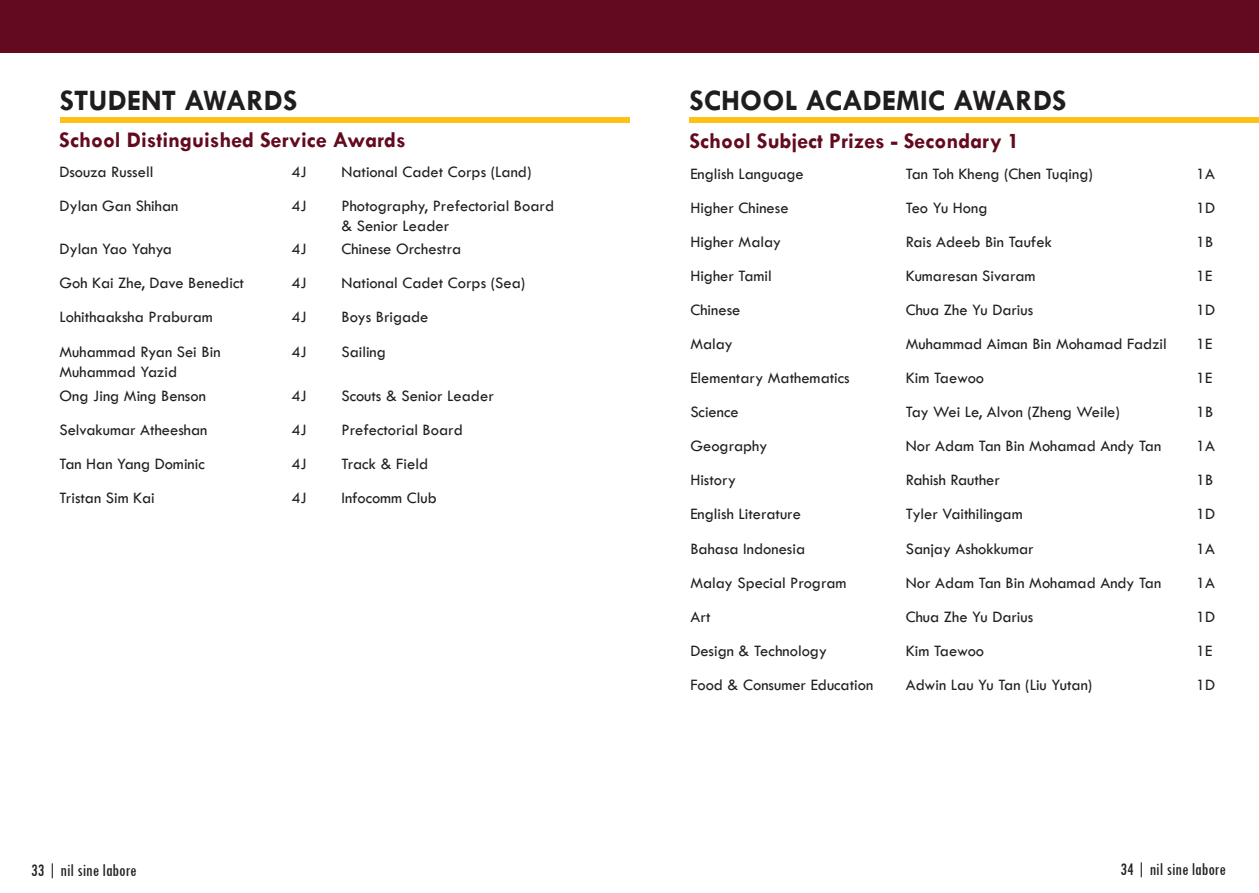
<style>
.page{position:relative;width:1259px;height:893px;background:#fff}
.page>*{position:absolute;margin:0;border:0;box-sizing:border-box;transform-origin:0 0}
.t1{font:700 30px "Tw Cen";color:#201d1e}
.t2{font:700 22.5px "Tw Cen";color:#630a1e}
.t3{font:condensed 18px "Tw Cen";color:#231f20}
.t4{font:16.5px/19.8px "Tw Cen";color:#231f20}
</style>
<div class="page">
<div style="left:0;top:0;width:1259px;height:52px;background:#630a1e"></div>
<div style="left:60px;top:117px;width:569px;height:6px;background:#fec216"></div>
<div style="left:689px;top:117px;width:570px;height:6px;background:#fec216"></div>
<p class="t1" style="left:60px;top:82px;width:239px">STUDENT AWARDS</p>
<p class="t2" style="left:59px;top:126px;width:348px">School Distinguished Service Awards</p>
<p class="t4" style="left:59px;top:162px;width:95px">Dsouza Russell</p>
<p class="t4" style="left:291px;top:162px;width:17px">4J</p>
<p class="t4" style="left:341px;top:162px;width:192px">National Cadet Corps (Land)</p>
<p class="t4" style="left:59px;top:196px;width:120px">Dylan Gan Shihan</p>
<p class="t4" style="left:291px;top:196px;width:17px">4J</p>
<p class="t4" style="left:341px;top:196px;width:214px">Photography, Prefectorial Board &amp; Senior Leader</p>
<p class="t4" style="left:59px;top:239px;width:114px">Dylan Yao Yahya</p>
<p class="t4" style="left:291px;top:239px;width:17px">4J</p>
<p class="t4" style="left:341px;top:239px;width:121px">Chinese Orchestra</p>
<p class="t4" style="left:59px;top:273px;width:186px">Goh Kai Zhe, Dave Benedict</p>
<p class="t4" style="left:291px;top:273px;width:17px">4J</p>
<p class="t4" style="left:341px;top:273px;width:185px">National Cadet Corps (Sea)</p>
<p class="t4" style="left:59px;top:307px;width:155px">Lohithaaksha Praburam</p>
<p class="t4" style="left:291px;top:307px;width:17px">4J</p>
<p class="t4" style="left:341px;top:307px;width:89px">Boys Brigade</p>
<p class="t4" style="left:59px;top:342px;width:163px">Muhammad Ryan Sei Bin<br>Muhammad Yazid</p>
<p class="t4" style="left:291px;top:342px;width:17px">4J</p>
<p class="t4" style="left:341px;top:342px;width:46px">Sailing</p>
<p class="t4" style="left:59px;top:385px;width:148px">Ong Jing Ming Benson</p>
<p class="t4" style="left:291px;top:385px;width:17px">4J</p>
<p class="t4" style="left:341px;top:385px;width:154px">Scouts &amp; Senior Leader</p>
<p class="t4" style="left:59px;top:419px;width:149px">Selvakumar Atheeshan</p>
<p class="t4" style="left:291px;top:419px;width:17px">4J</p>
<p class="t4" style="left:341px;top:419px;width:123px">Prefectorial Board</p>
<p class="t4" style="left:59px;top:453px;width:147px">Tan Han Yang Dominic</p>
<p class="t4" style="left:291px;top:453px;width:17px">4J</p>
<p class="t4" style="left:341px;top:453px;width:88px">Track &amp; Field</p>
<p class="t4" style="left:59px;top:487px;width:97px">Tristan Sim Kai</p>
<p class="t4" style="left:291px;top:487px;width:17px">4J</p>
<p class="t4" style="left:341px;top:487px;width:97px">Infocomm Club</p>
<p class="t1" style="left:689px;top:82px;width:378px">SCHOOL ACADEMIC AWARDS</p>
<p class="t2" style="left:689px;top:127px;width:332px">School Subject Prizes - Secondary 1</p>
<p class="t4" style="left:690px;top:164px;width:115px">English Language</p>
<p class="t4" style="left:905px;top:164px;width:189px">Tan Toh Kheng (Chen Tuqing)</p>
<p class="t4" style="left:1196px;top:164px;width:21px">1A</p>
<p class="t4" style="left:690px;top:198px;width:100px">Higher Chinese</p>
<p class="t4" style="left:905px;top:198px;width:83px">Teo Yu Hong</p>
<p class="t4" style="left:1196px;top:198px;width:21px">1D</p>
<p class="t4" style="left:690px;top:232px;width:92px">Higher Malay</p>
<p class="t4" style="left:905px;top:232px;width:148px">Rais Adeeb Bin Taufek</p>
<p class="t4" style="left:1196px;top:232px;width:19px">1B</p>
<p class="t4" style="left:690px;top:266px;width:83px">Higher Tamil</p>
<p class="t4" style="left:905px;top:266px;width:131px">Kumaresan Sivaram</p>
<p class="t4" style="left:1196px;top:266px;width:18px">1E</p>
<p class="t4" style="left:690px;top:300px;width:52px">Chinese</p>
<p class="t4" style="left:905px;top:300px;width:129px">Chua Zhe Yu Darius</p>
<p class="t4" style="left:1196px;top:300px;width:21px">1D</p>
<p class="t4" style="left:690px;top:334px;width:44px">Malay</p>
<p class="t4" style="left:905px;top:334px;width:262px">Muhammad Aiman Bin Mohamad Fadzil</p>
<p class="t4" style="left:1196px;top:334px;width:18px">1E</p>
<p class="t4" style="left:690px;top:368px;width:161px">Elementary Mathematics</p>
<p class="t4" style="left:905px;top:368px;width:80px">Kim Taewoo</p>
<p class="t4" style="left:1196px;top:368px;width:18px">1E</p>
<p class="t4" style="left:690px;top:402px;width:50px">Science</p>
<p class="t4" style="left:905px;top:402px;width:216px">Tay Wei Le, Alvon (Zheng Weile)</p>
<p class="t4" style="left:1196px;top:402px;width:19px">1B</p>
<p class="t4" style="left:690px;top:436px;width:79px">Geography</p>
<p class="t4" style="left:905px;top:436px;width:257px">Nor Adam Tan Bin Mohamad Andy Tan</p>
<p class="t4" style="left:1196px;top:436px;width:21px">1A</p>
<p class="t4" style="left:690px;top:470px;width:47px">History</p>
<p class="t4" style="left:905px;top:470px;width:96px">Rahish Rauther</p>
<p class="t4" style="left:1196px;top:470px;width:19px">1B</p>
<p class="t4" style="left:690px;top:504px;width:112px">English Literature</p>
<p class="t4" style="left:905px;top:504px;width:118px">Tyler Vaithilingam</p>
<p class="t4" style="left:1196px;top:504px;width:21px">1D</p>
<p class="t4" style="left:690px;top:538px;width:116px">Bahasa Indonesia</p>
<p class="t4" style="left:905px;top:538px;width:130px">Sanjay Ashokkumar</p>
<p class="t4" style="left:1196px;top:538px;width:21px">1A</p>
<p class="t4" style="left:690px;top:572px;width:158px">Malay Special Program</p>
<p class="t4" style="left:905px;top:572px;width:257px">Nor Adam Tan Bin Mohamad Andy Tan</p>
<p class="t4" style="left:1196px;top:572px;width:21px">1A</p>
<p class="t4" style="left:690px;top:606px;width:22px">Art</p>
<p class="t4" style="left:905px;top:606px;width:129px">Chua Zhe Yu Darius</p>
<p class="t4" style="left:1196px;top:606px;width:21px">1D</p>
<p class="t4" style="left:690px;top:640px;width:138px">Design &amp; Technology</p>
<p class="t4" style="left:905px;top:640px;width:80px">Kim Taewoo</p>
<p class="t4" style="left:1196px;top:640px;width:18px">1E</p>
<p class="t4" style="left:690px;top:674px;width:184px">Food &amp; Consumer Education</p>
<p class="t4" style="left:905px;top:674px;width:188px">Adwin Lau Yu Tan (Liu Yutan)</p>
<p class="t4" style="left:1196px;top:674px;width:21px">1D</p>
<p class="t3" style="left:31px;top:860px;width:107px">33 | nil sine labore</p>
<p class="t3" style="left:1120px;top:859px;width:107px">34 | nil sine labore</p>
</div>
